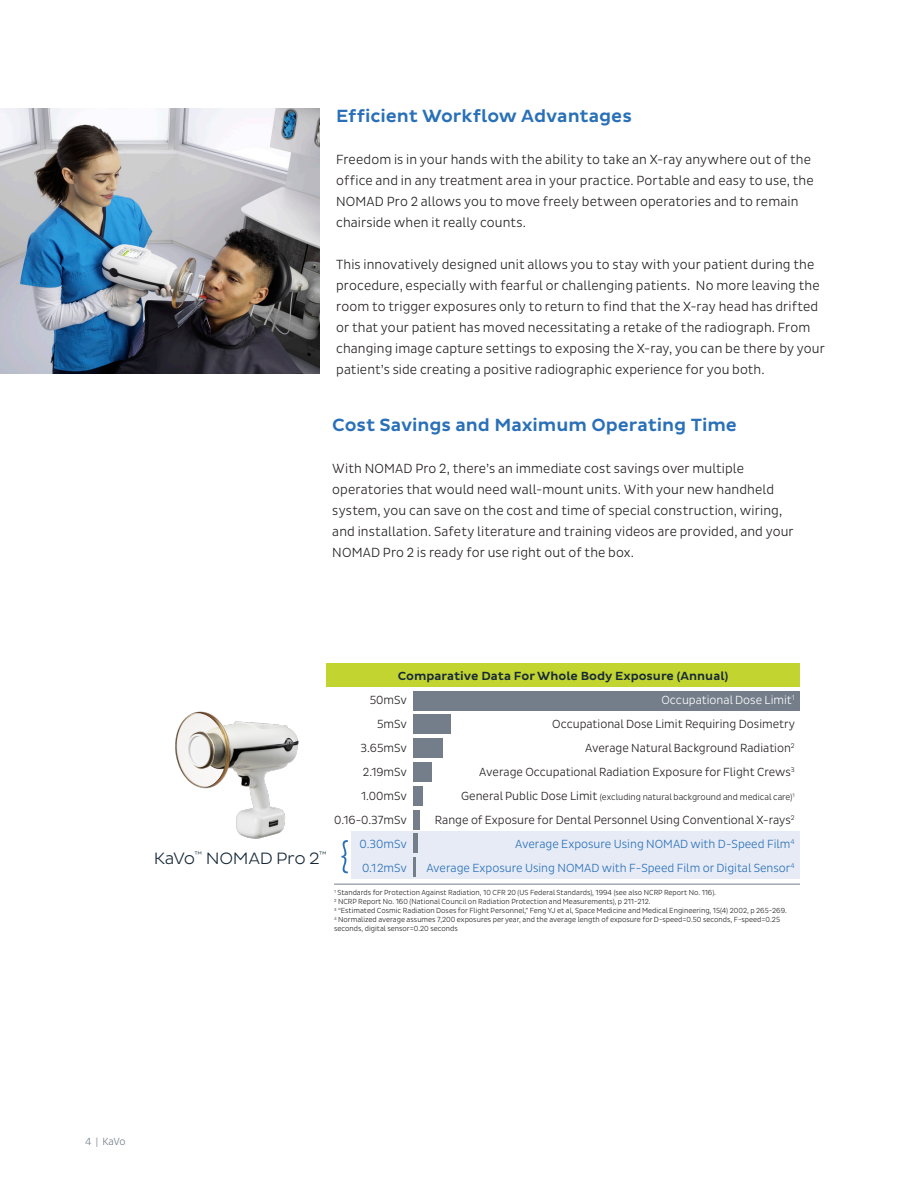
<style>
.page{position:relative;width:918px;height:1188px;background:#fff}
.page>*{position:absolute;margin:0;border:0;box-sizing:border-box;transform-origin:0 0}
.Level_4_Intro{font:500 18px "Pluto Sans";letter-spacing:-.005em;color:#2a70b8}
.Head_three{font:300 16.8px "Pluto Sans";letter-spacing:-.025em;color:#172938}
.Copy{font:300 13.5px/21px "Pluto Sans Cond";letter-spacing:.01em;color:#231f20}
.t1{font:300 12px "Pluto Sans Cond";color:#231f20}
.t2{font:300 12px "Pluto Sans Cond";color:#2a70b8}
.t3{font:500 12px "Pluto Sans";color:#172938}
.t4{font:300 12px "Pluto Sans Cond";color:#fff}
.t5{font:300 10.5px "Pluto Sans Cond";color:#747d8a}
.t6{font:300 9px "Pluto Sans Cond";color:#231f20}
.t7{font:300 7.5px/9px "Pluto Sans Cond";color:#231f20}
.t8{font:300 7.05px "Pluto Sans Cond";color:#2a70b8}
.s1{font-size:12px}
</style>
<div class="page">
<div style="left:326px;top:663px;width:474px;height:23px;background:#c1d42f"></div>
<div style="left:352px;top:831px;width:448px;height:48px;background:#e6ebf6"></div>
<div style="left:413px;top:691px;width:387px;height:19px;background:#747d8a"></div>
<div style="left:413px;top:715px;width:38px;height:19px;background:#747d8a"></div>
<div style="left:413px;top:762px;width:19px;height:20px;background:#747d8a"></div>
<div style="left:413px;top:810px;width:7px;height:19px;background:#747d8a"></div>
<hr style="left:413px;top:857px;width:2px;height:20px;background:#747d8a">
<div style="left:413px;top:738px;width:29px;height:20px;background:#747d8a"></div>
<div style="left:413px;top:786px;width:10px;height:19px;background:#747d8a"></div>
<div style="left:413px;top:834px;width:5px;height:19px;background:#747d8a"></div>
<hr style="left:334px;top:884px;width:466px;height:1px;background:#747d8a">
<img style="left:0;top:108px;width:320px;height:266px">
<svg style="left:341px;top:840px;width:7px;height:33px"></svg>
<img style="left:175px;top:711px;width:124px;height:128px">
<p class="Level_4_Intro" style="left:336px;top:105px;width:297px">Efficient Workflow Advantages</p>
<p class="Copy" style="left:336px;top:149px;width:479px">Freedom is in your hands with the ability to take an X-ray anywhere out of the office and in any treatment area in your practice. Portable and easy to use, the NOMAD Pro 2 allows you to move freely between operatories and to remain chairside when it really counts.</p>
<p class="Copy" style="left:336px;top:254px;width:490px">This innovatively designed unit allows you to stay with your patient during the procedure, especially with fearful or challenging patients. No more leaving the room to trigger exposures only to return to find that the X-ray head has drifted or that your patient has moved necessitating a retake of the radiograph. From changing image capture settings to exposing the X-ray, you can be there by your patient’s side creating a positive radiographic experience for you both.</p>
<p class="Level_4_Intro" style="left:332px;top:415px;width:406px">Cost Savings and Maximum Operating Time</p>
<p class="Copy" style="left:332px;top:458px;width:463px">With NOMAD Pro 2, there’s an immediate cost savings over multiple operatories that would need wall-mount units. With your new handheld system, you can save on the cost and time of special construction, wiring, and installation. Safety literature and training videos are provided, and your NOMAD Pro 2 is ready for use right out of the box.</p>
<p class="Head_three" style="left:154px;top:849px;width:175px">KaVo<sup>™</sup> NOMAD Pro 2<sup>™</sup></p>
<p class="t3" style="left:398px;top:669px;width:332px">Comparative Data For Whole Body Exposure (Annual)</p>
<p class="t1" style="left:370px;top:693px;width:39px">50mSv</p>
<p class="t1" style="left:377px;top:717px;width:31px">5mSv</p>
<p class="t1" style="left:361px;top:741px;width:48px">3.65mSv</p>
<p class="t1" style="left:363px;top:765px;width:46px">2.19mSv</p>
<p class="t1" style="left:361px;top:789px;width:47px">1.00mSv</p>
<p class="t1" style="left:334px;top:813px;width:74px">0.16-0.37mSv</p>
<p class="t2" style="left:360px;top:837px;width:49px">0.30mSv</p>
<p class="t2" style="left:362px;top:861px;width:46px">0.12mSv</p>
<p class="t4" style="left:661px;top:693px;width:135px">Occupational Dose Limit<sup>1</sup></p>
<p class="t1" style="left:552px;top:717px;width:244px">Occupational Dose Limit Requiring Dosimetry</p>
<p class="t1" style="left:585px;top:741px;width:211px">Average Natural Background Radiation<sup>2</sup></p>
<p class="t1" style="left:479px;top:765px;width:317px">Average Occupational Radiation Exposure for Flight Crews<sup>3</sup></p>
<p class="t6" style="left:461px;top:792px;width:335px"><span class="s1">General Public Dose Limit</span> (excluding natural background and medical care)<sup>1</sup></p>
<p class="t1" style="left:435px;top:813px;width:361px">Range of Exposure for Dental Personnel Using Conventional X-rays<sup>2</sup></p>
<p class="t2" style="left:515px;top:837px;width:281px">Average Exposure Using NOMAD with D-Speed Film<sup>4</sup></p>
<p class="t2" style="left:426px;top:861px;width:366px">Average Exposure Using NOMAD with F-Speed Film or Digital Sensor</p>
<p class="t8" style="left:791px;top:861px;width:6px">4</p>
<p class="t7" style="left:334px;top:888px;width:383px"><sup>1</sup> Standards for Protection Against Radiation, 10 CFR 20 (US Federal Standards), 1994 (see also NCRP Report No. 116).</p>
<p class="t7" style="left:334px;top:897px;width:318px"><sup>2</sup> NCRP Report No. 160 (National Council on Radiation Protection and Measurements), p 211-212.</p>
<p class="t7" style="left:334px;top:906px;width:454px"><sup>3</sup> “Estimated Cosmic Radiation Doses for Flight Personnel,” Feng YJ et al, Space Medicine and Medical Engineering, 15(4) 2002, p 265-269.</p>
<p class="t7" style="left:334px;top:915px;width:447px"><sup>4</sup> Normalized average assumes 7,200 exposures per year, and the average length of exposure for D-speed=0.50 seconds, F-speed=0.25 seconds, digital sensor=0.20 seconds</p>
<p class="t5" style="left:85px;top:1136px;width:42px">4 | KaVo</p>
</div>
